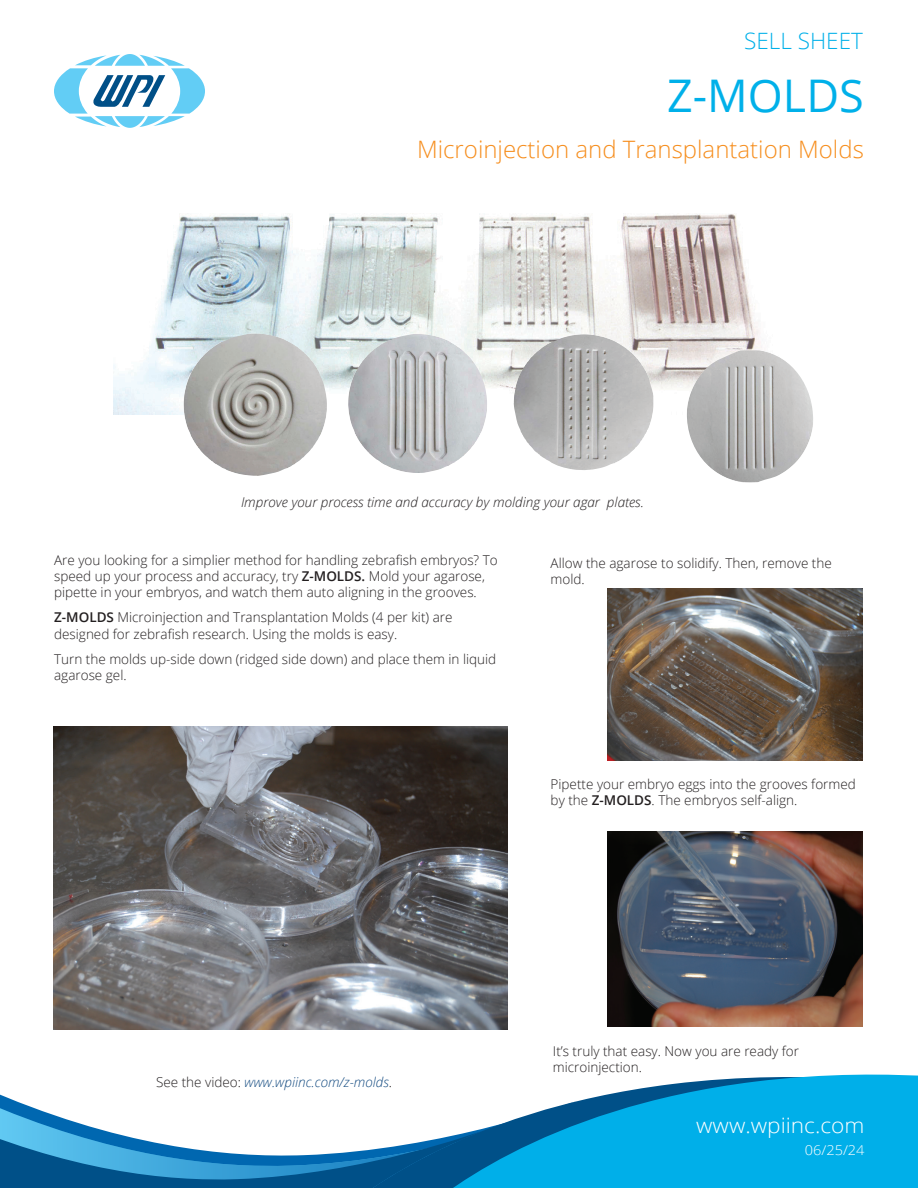
<style>
.page{position:relative;width:918px;height:1188px;background:#fff}
.page>*{position:absolute;margin:0;border:0;box-sizing:border-box;transform-origin:0 0}
.Doc_Title{font:45px "Open Sans";color:#00b0e9}
.Doc_Subtitle{font:300 24px "Open Sans";color:#f68e1e}
.Doc_Type{font:300 22.5px "Open Sans";color:#00b0e9}
.t1{font:300 21px "Open Sans";color:#fff;scale:1.08 1}
.Body_text{font:300 13.5px/16.2px "Open Sans";color:#231f20}
.t2{font:italic 300 13.5px "Open Sans";color:#231f20}
.Body_text-2{font:italic 300 13.5px "Open Sans";color:#144b81}
.t3{font:300 13.5px "Open Sans";color:#fff;scale:1.08 1}
.s1{font-weight:600}
.s2{font-style:normal;color:#231f20}
</style>
<div class="page">
<svg style="left:0;top:1098px;width:60px;height:19px"></svg>
<svg style="left:489px;top:1074px;width:429px;height:114px;background:#1fafe1"></svg>
<svg style="left:0;top:1117px;width:489px;height:71px"></svg>
<svg style="left:54px;top:54px;width:151px;height:74px"></svg>
<img style="left:113px;top:214px;width:649px;height:200px">
<img style="left:183px;top:333px;width:145px;height:143px">
<img style="left:347px;top:334px;width:141px;height:139px">
<img style="left:513px;top:334px;width:142px;height:136px">
<img style="left:686px;top:350px;width:127px;height:133px">
<img style="left:54px;top:726px;width:453px;height:303px">
<img style="left:607px;top:589px;width:256px;height:171px">
<img style="left:607px;top:831px;width:256px;height:195px">
<p class="Doc_Type" style="left:744px;top:26px;width:120px">SELL SHEET</p>
<p class="Doc_Title" style="left:667px;top:65px;width:198px">Z-MOLDS</p>
<p class="Doc_Subtitle" style="left:417px;top:133px;width:448px">Microinjection and Transplantation Molds</p>
<p class="t2" style="left:241px;top:492px;width:404px">Improve your process time and accuracy by molding your agar plates.</p>
<p class="Body_text" style="left:54px;top:551px;width:445px">Are you looking for a simplier method for handling zebrafish embryos? To speed up your process and accuracy, try <span class="s1">Z-MOLDS.</span> Mold your agarose, pipette in your embryos, and watch them auto aligning in the grooves.</p>
<p class="Body_text" style="left:54px;top:609px;width:400px"><span class="s1">Z-MOLDS</span> Microinjection and Transplantation Molds (4 per kit) are designed for zebrafish research. Using the molds is easy.</p>
<p class="Body_text" style="left:54px;top:650px;width:444px">Turn the molds up-side down (ridged side down) and place them in liquid agarose gel.</p>
<p class="Body_text" style="left:551px;top:554px;width:283px">Allow the agarose to solidify. Then, remove the mold.</p>
<p class="Body_text" style="left:551px;top:776px;width:307px">Pipette your embryo eggs into the grooves formed by the <span class="s1">Z-MOLDS</span>. The embryos self-align.</p>
<p class="Body_text-2" style="left:156px;top:1073px;width:237px"><span class="s2">See the video:</span> www.wpiinc.com/z-molds<span class="s2">.</span></p>
<p class="Body_text" style="left:553px;top:1042px;width:248px">It’s truly that easy. Now you are ready for microinjection.</p>
<h3 class="t1" style="left:696px;top:1111px;width:157px">www.wpiinc.com</h3>
<p class="t3" style="left:805px;top:1141px;width:57px">06/25/24</p>
</div>
